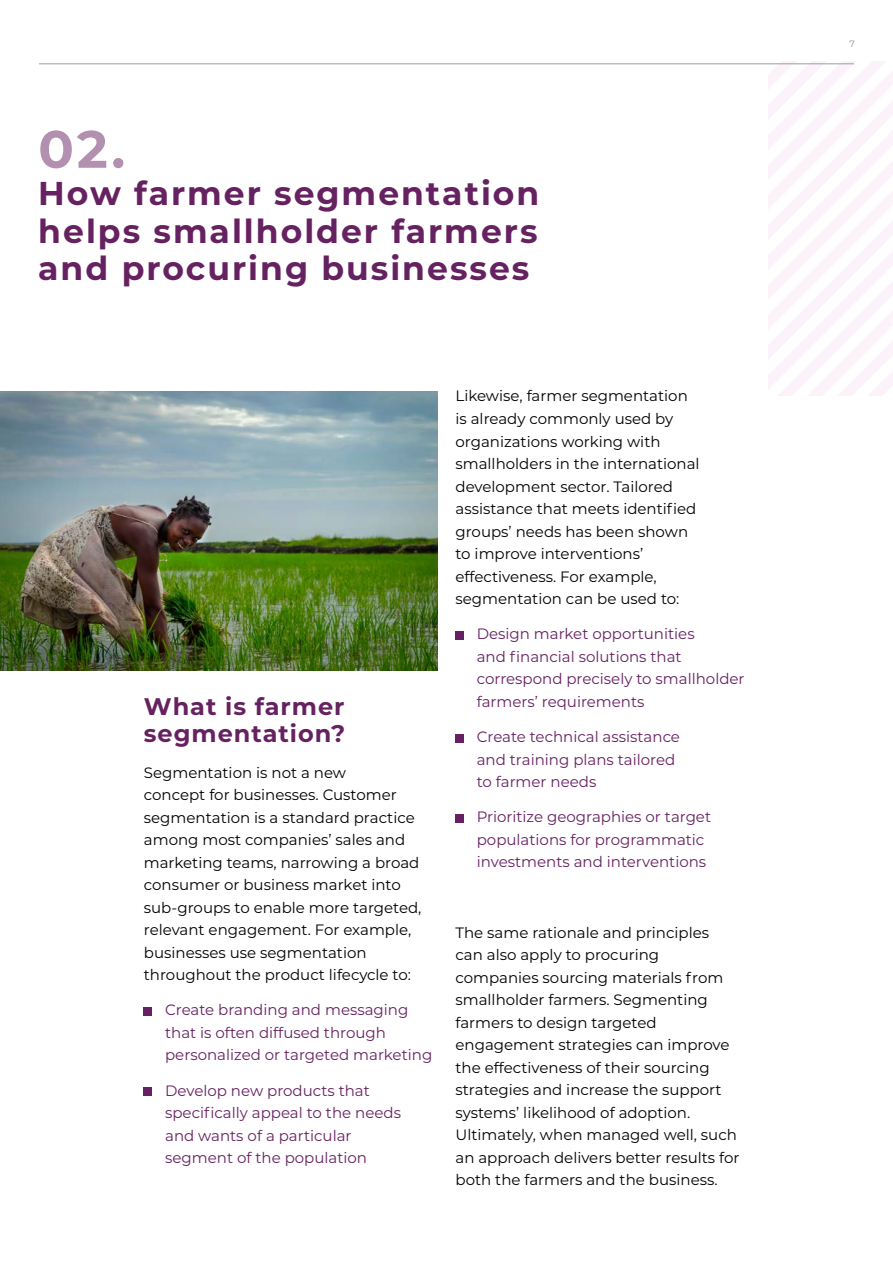
<style>
.page{position:relative;width:893px;height:1263px;background:#fff}
.page>*{position:absolute;margin:0;border:0;box-sizing:border-box;transform-origin:0 0}
.t1{font:700 52.5px "Montserrat";color:#b390b0}
.t2{font:700 33px/37.5px "Montserrat";letter-spacing:.06em;color:#662161;text-align:justify}
.t3{font:700 24px/27px "Montserrat";letter-spacing:.04em;color:#662161}
.t4{font:15px/22.5px "Montserrat";color:#000}
.t5{font:15px/22.5px "Montserrat";color:#662161}
.t6{font:300 9px "Montserrat";color:#616366}
</style>
<div class="page">
<svg style="left:768px;top:62px;width:125px;height:333px"></svg>
<hr style="left:39px;top:63px;width:815px;height:1px;background:#9d9d9c">
<div style="left:144px;top:1007px;width:8px;height:8px;background:#662161"></div>
<div style="left:144px;top:1087px;width:8px;height:9px;background:#662161"></div>
<div style="left:455px;top:631px;width:9px;height:8px;background:#662161"></div>
<div style="left:455px;top:734px;width:9px;height:8px;background:#662161"></div>
<div style="left:455px;top:814px;width:9px;height:8px;background:#662161"></div>
<img style="left:0;top:391px;width:438px;height:280px">
<h1 class="t1" style="left:38px;top:111px;width:88px">02.</h1>
<h2 class="t2" style="left:38px;top:173px;width:503px">How farmer segmentation helps smallholder farmers and procuring businesses</h2>
<h3 class="t3" style="left:144px;top:692px;width:203px">What is farmer segmentation?</h3>
<p class="t4" style="left:144px;top:760px;width:279px">Segmentation is not a new<br>concept for businesses. Customer segmentation is a standard practice among most companies’ sales and marketing teams, narrowing a broad consumer or business market into sub-groups to enable more targeted, relevant engagement. For example, businesses use segmentation throughout the product lifecycle to:</p>
<p class="t5" style="left:165px;top:998px;width:269px">Create branding and messaging that is often diffused through personalized or targeted marketing</p>
<p class="t5" style="left:165px;top:1078px;width:237px">Develop new products that specifically appeal to the needs and wants of a particular segment of the population</p>
<p class="t4" style="left:455px;top:384px;width:246px">Likewise, farmer segmentation is already commonly used by organizations working with smallholders in the international development sector. Tailored assistance that meets identified groups’ needs has been shown to improve interventions’ effectiveness. For example, segmentation can be used to:</p>
<p class="t5" style="left:477px;top:622px;width:269px">Design market opportunities<br>and financial solutions that correspond precisely to smallholder farmers’ requirements</p>
<p class="t5" style="left:477px;top:725px;width:205px">Create technical assistance and training plans tailored to farmer needs</p>
<p class="t5" style="left:477px;top:805px;width:236px">Prioritize geographies or target populations for programmatic investments and interventions</p>
<p class="t4" style="left:455px;top:921px;width:286px">The same rationale and principles can also apply to procuring companies sourcing materials from smallholder farmers. Segmenting farmers to design targeted engagement strategies can improve the effectiveness of their sourcing strategies and increase the support systems’ likelihood of adoption.<br>Ultimately, when managed well, such an approach delivers better results for both the farmers and the business.</p>
<p class="t6" style="left:849px;top:38px;width:7px">7</p>
</div>
